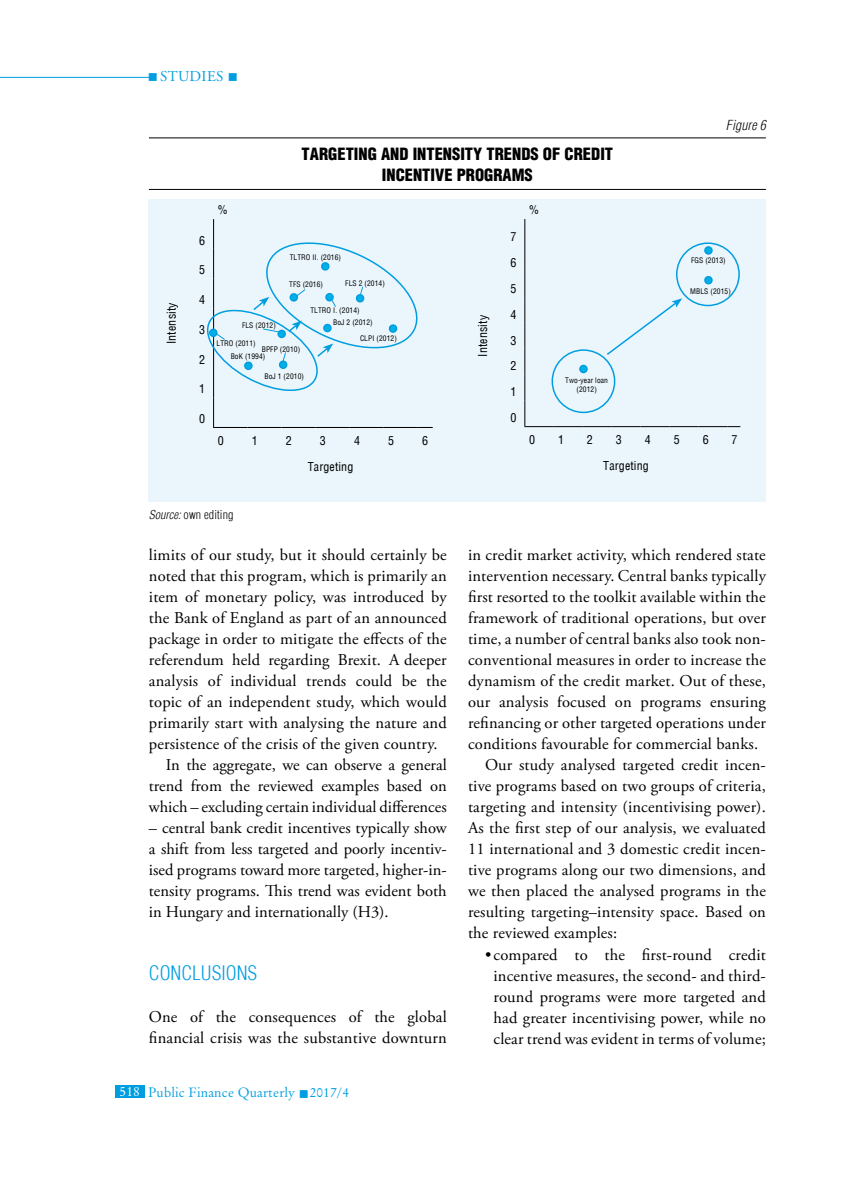
<style>
.page{position:relative;width:851px;height:1191px;background:#fff}
.page>*{position:absolute;margin:0;border:0;box-sizing:border-box;transform-origin:0 0}
.t1{font:300 condensed 19.5px "H Helvetica";color:#009ee0}
.t2{font:16.5px/21px "Adobe Garamond Pro";color:#000;text-align:justify}
.t3{font:900 condensed 16.5px/21px "H Helvetica";color:#000;text-align:center}
.t4{font:15px "Adobe Garamond Pro";color:#009ee0}
.t5{font:13.5px "Original Garamond HU Normal";letter-spacing:.01em;color:#009ee0}
.t6{font:italic 300 condensed 13.5px "H Helvetica";letter-spacing:.01em;color:#000}
.t7{font:condensed 12px/26px "H Helvetica";letter-spacing:.01em;color:#000;text-align:justify}
.t8{font:300 condensed 12px "H Helvetica";color:#000}
.t9{font:condensed 7.5px/15.1px "H Helvetica";letter-spacing:.01em;color:#000}
.s1{font-style:italic}
.s2{color:#fff}
</style>
<div class="page">
<hr style="left:0;top:77px;width:149px;height:1px;background:#009ee0">
<div style="left:115px;top:1084px;width:30px;height:13px;background:#009ee0"></div>
<hr style="left:149px;top:137px;width:616px;height:1px;background:#000">
<hr style="left:149px;top:189px;width:616px;height:1px;background:#000">
<div style="left:149px;top:200px;width:308px;height:302px;background:#ebf6fc"></div>
<hr style="left:213px;top:219px;width:1px;height:30px;background:#000">
<div style="left:457px;top:200px;width:308px;height:302px;background:#ebf6fc"></div>
<svg style="left:524px;top:219px;width:216px;height:208px"></svg>
<svg style="left:206px;top:235px;width:226px;height:193px"></svg>
<div style="left:676px;top:242px;width:63px;height:64px;border:2px solid #009ee0;border-radius:50%"></div>
<div style="left:551px;top:349px;width:64px;height:64px;border:2px solid #009ee0;border-radius:50%"></div>
<p class="t4" style="left:148px;top:67px;width:92px">■studies ■</p>
<p class="t7" style="left:218px;top:197px;width:11px">%</p>
<p class="t3" style="left:301px;top:143px;width:313px">TARGETING AND INTENSITY TRENDS OF CREDIT<br>INCENTIVE PROGRAMS</p>
<p class="t7" style="left:529px;top:197px;width:11px">%</p>
<p class="t7" style="left:158px;top:344px;width:43px;rotate:-90deg">Intensity</p>
<p class="t7" style="left:199px;top:227px;width:7px">6</p>
<p class="t7" style="left:199px;top:257px;width:7px">5</p>
<p class="t7" style="left:199px;top:286px;width:7px">4</p>
<p class="t7" style="left:199px;top:316px;width:7px">3</p>
<p class="t7" style="left:199px;top:346px;width:7px">2</p>
<p class="t7" style="left:199px;top:376px;width:7px">1</p>
<p class="t7" style="left:199px;top:405px;width:7px">0</p>
<p class="t9" style="left:290px;top:249px;width:53px">TLTRO II. (2016)</p>
<p class="t9" style="left:289px;top:277px;width:35px">TFS (2016)</p>
<p class="t9" style="left:345px;top:275px;width:41px">FLS 2 (2014)</p>
<p class="t9" style="left:242px;top:317px;width:35px">FLS (2012)</p>
<p class="t9" style="left:216px;top:336px;width:41px">LTRO (2011)</p>
<p class="t9" style="left:262px;top:341px;width:40px">BPFP (2010)</p>
<p class="t9" style="left:231px;top:348px;width:36px">BoK (1994)</p>
<p class="t9" style="left:310px;top:303px;width:51px">TLTRO I. (2014)</p>
<p class="t9" style="left:360px;top:315px;width:38px;text-indent:-27px">BoJ 2 (2012)<br>CLPI (2012)</p>
<p class="t9" style="left:264px;top:369px;width:41px">BoJ 1 (2010)</p>
<p class="t7" style="left:469px;top:357px;width:43px;rotate:-90deg">Intensity</p>
<p class="t7" style="left:510px;top:223px;width:7px">7</p>
<p class="t7" style="left:510px;top:249px;width:7px">6<br>5<br>4<br>3<br>2<br>1<br>0</p>
<p class="t9" style="left:565px;top:376px;width:44px;line-height:9px;text-align:center">Two-year loan (2012)</p>
<p class="t6" style="left:725px;top:117px;width:41px">Figure 6</p>
<p class="t9" style="left:691px;top:252px;width:36px">FGS (2013)</p>
<p class="t9" style="left:690px;top:283px;width:42px">MBLS (2015)</p>
<p class="t7" style="left:218px;top:427px;width:7px">0</p>
<p class="t7" style="left:252px;top:427px;width:7px">1</p>
<p class="t7" style="left:286px;top:427px;width:7px">2</p>
<p class="t7" style="left:320px;top:427px;width:7px">3</p>
<p class="t7" style="left:354px;top:427px;width:7px">4</p>
<p class="t7" style="left:388px;top:427px;width:7px">5</p>
<p class="t7" style="left:422px;top:427px;width:7px">6</p>
<p class="t7" style="left:308px;top:453px;width:47px">Targeting</p>
<p class="t8" style="left:149px;top:508px;width:86px"><span class="s1">Source:</span> OWN EDITING</p>
<p class="t2" style="left:149px;top:545px;width:299px">limits of our study, but it should certainly be</p>
<p class="t2" style="left:149px;top:566px;width:299px">noted that this program, which is primarily an</p>
<p class="t2" style="left:149px;top:587px;width:299px">item of monetary policy, was introduced by</p>
<p class="t2" style="left:149px;top:608px;width:299px">the Bank of England as part of an announced</p>
<p class="t2" style="left:149px;top:629px;width:299px">package in order to mitigate the effects of the</p>
<p class="t2" style="left:149px;top:650px;width:299px">referendum held regarding Brexit. A deeper</p>
<p class="t2" style="left:149px;top:671px;width:299px">analysis of individual trends could be the</p>
<p class="t2" style="left:149px;top:692px;width:299px">topic of an independent study, which would</p>
<p class="t2" style="left:149px;top:713px;width:299px">primarily start with analysing the nature and</p>
<p class="t2" style="left:149px;top:734px;width:290px">persistence of the crisis of the given country.</p>
<p class="t2" style="left:166px;top:755px;width:282px">In the aggregate, we can observe a general</p>
<p class="t2" style="left:149px;top:776px;width:299px">trend from the reviewed examples based on</p>
<p class="t2" style="left:149px;top:797px;width:299px">which – excluding certain individual differences</p>
<p class="t2" style="left:149px;top:818px;width:300px">– central bank credit incentives typically show a shift from less targeted and poorly incentiv&shy;ised programs toward more targeted, higher-in&shy;tensity programs. This trend was evident both in Hungary and internationally (H3).</p>
<p class="t1" style="left:149px;top:962px;width:110px">CONCLUSIONS</p>
<p class="t2" style="left:149px;top:1007px;width:299px">One of the consequences of the global financial crisis was the substantive downturn</p>
<p class="t5" style="left:120px;top:1084px;width:231px"><span class="s2">518</span> Public Finance Quarterly ■ 2017/4</p>
<p class="t7" style="left:529px;top:426px;width:7px">0</p>
<p class="t7" style="left:558px;top:426px;width:7px">1</p>
<p class="t7" style="left:587px;top:426px;width:7px">2</p>
<p class="t7" style="left:615px;top:426px;width:7px">3</p>
<p class="t7" style="left:644px;top:426px;width:7px">4</p>
<p class="t7" style="left:673px;top:426px;width:7px">5</p>
<p class="t7" style="left:702px;top:426px;width:7px">6</p>
<p class="t7" style="left:731px;top:426px;width:7px">7</p>
<p class="t7" style="left:603px;top:452px;width:47px">Targeting</p>
<p class="t2" style="left:468px;top:545px;width:299px">in credit market activity, which rendered state</p>
<p class="t2" style="left:468px;top:566px;width:299px">intervention necessary. Central banks typically</p>
<p class="t2" style="left:468px;top:587px;width:299px">first resorted to the toolkit available within the</p>
<p class="t2" style="left:468px;top:608px;width:299px">framework of traditional operations, but over</p>
<p class="t2" style="left:468px;top:629px;width:299px">time, a number of central banks also took non-</p>
<p class="t2" style="left:468px;top:650px;width:299px">conventional measures in order to increase the</p>
<p class="t2" style="left:468px;top:671px;width:299px">dynamism of the credit market. Out of these,</p>
<p class="t2" style="left:468px;top:692px;width:299px">our analysis focused on programs ensuring</p>
<p class="t2" style="left:468px;top:713px;width:299px">refinancing or other targeted operations under</p>
<p class="t2" style="left:468px;top:734px;width:291px">conditions favourable for commercial banks.</p>
<p class="t2" style="left:485px;top:755px;width:282px">Our study analysed targeted credit incen-</p>
<p class="t2" style="left:468px;top:776px;width:299px">tive programs based on two groups of criteria,</p>
<p class="t2" style="left:468px;top:797px;width:299px">targeting and intensity (incentivising power).</p>
<p class="t2" style="left:468px;top:818px;width:299px">As the first step of our analysis, we evaluated</p>
<p class="t2" style="left:468px;top:839px;width:299px">11 international and 3 domestic credit incen-</p>
<p class="t2" style="left:468px;top:860px;width:299px">tive programs along our two dimensions, and</p>
<p class="t2" style="left:468px;top:881px;width:299px">we then placed the analysed programs in the</p>
<p class="t2" style="left:468px;top:902px;width:299px">resulting targeting–intensity space. Based on</p>
<p class="t2" style="left:468px;top:923px;width:151px">the reviewed examples:</p>
<p class="t2" style="left:485px;top:944px;width:282px;text-align:center">• compared to the first-round credit incentive measures, the second- and third&shy;round programs were more targeted and had greater incentivising power, while no clear trend was evident in terms of volume;</p>
</div>
